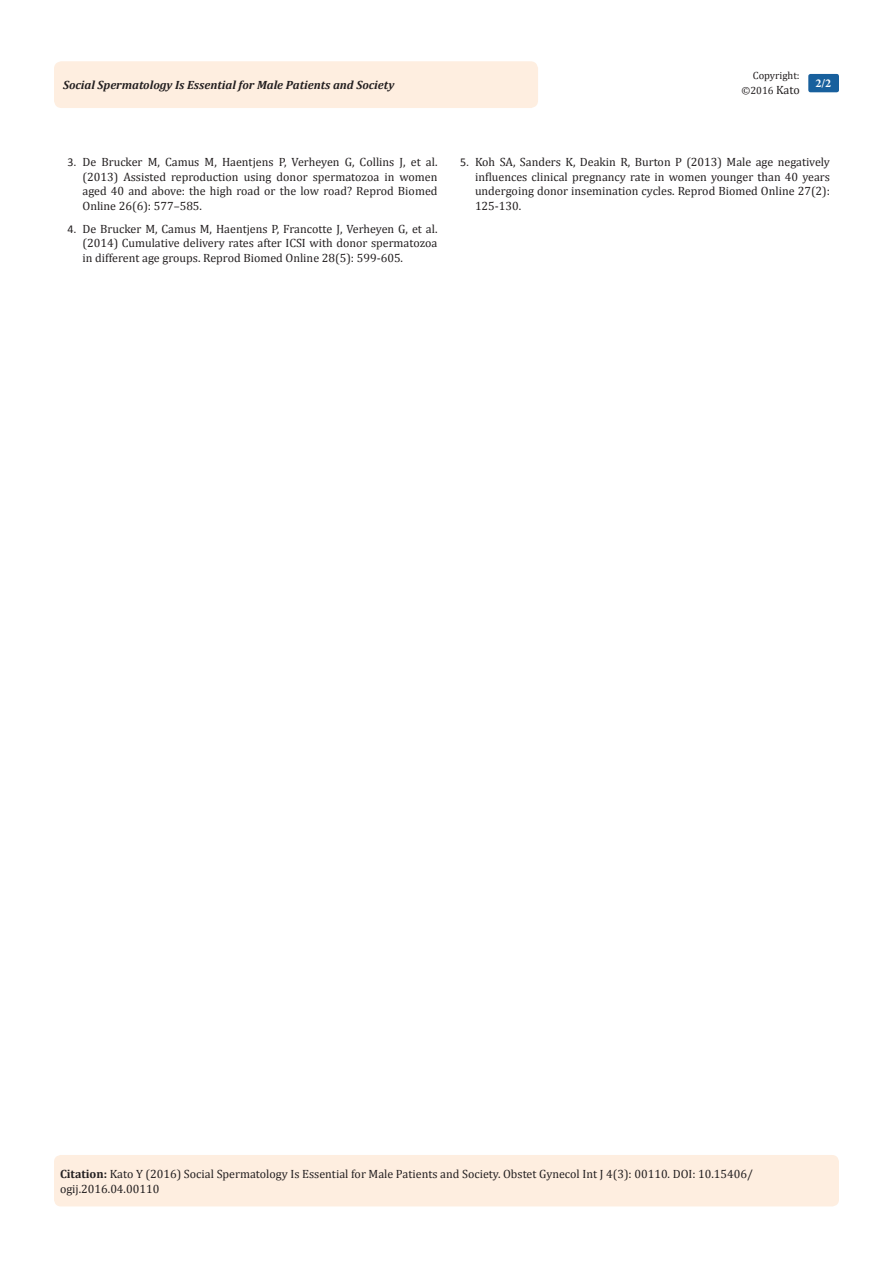
<style>
.page{position:relative;width:893px;height:1263px;background:#fff}
.page>*{position:absolute;margin:0;border:0;box-sizing:border-box;transform-origin:0 0}
.Citation{font:12px/14.4px "Cambria";color:#231f20;text-align:justify}
.t1{font:italic 700 12px "Cambria";color:#231f20}
.t2{font:700 12px "Minion Pro";color:#fff}
.t3{font:10.5px/14.4px "Cambria";color:#231f20;text-align:right}
.s1{font-size:12px}
.s2{font-family:"Calibri"}
.s3{font-weight:700}
</style>
<div class="page">
<div style="left:54px;top:61px;width:484px;height:47px;background:#feeee0;border-radius:8px"></div>
<div style="left:808px;top:74px;width:31px;height:18px;background:#18609d;border-radius:2px"></div>
<div style="left:54px;top:1155px;width:785px;height:51px;background:#feeee0;border-radius:7px"></div>
<p class="t3" style="left:741px;top:68px;width:60px">Copyright: ©2016 <span class="s1">Kato</span></p>
<p class="t1" style="left:63px;top:77px;width:333px">Social Spermatology Is Essential for Male Patients and Society</p>
<p class="t2" style="left:815px;top:75px;width:17px">2/2</p>
<p class="Citation" style="left:82px;top:155px;width:356px;text-indent:-15px"><span class="s2">3.</span> De Brucker M, Camus M, Haentjens P, Verheyen G, Collins J, et al. (2013) Assisted reproduction using donor spermatozoa in women aged 40 and above: the high road or the low road? Reprod Biomed Online 26(6): 577–585.</p>
<p class="Citation" style="left:82px;top:222px;width:356px;text-indent:-15px"><span class="s2">4.</span> De Brucker M, Camus M, Haentjens P, Francotte J, Verheyen G, et al. (2014) Cumulative delivery rates after ICSI with donor spermatozoa in different age groups. Reprod Biomed Online 28(5): 599-605.</p>
<p class="Citation" style="left:475px;top:155px;width:356px;text-indent:-15px"><span class="s2">5.</span> Koh SA, Sanders K, Deakin R, Burton P (2013) Male age negatively influences clinical pregnancy rate in women younger than 40 years undergoing donor insemination cycles. Reprod Biomed Online 27(2):<br>125-130.</p>
<p class="Citation" style="left:60px;top:1167px;width:695px"><span class="s3">Citation:</span> Kato Y (2016) Social Spermatology Is Essential for Male Patients and Society. Obstet Gynecol Int J 4(3): 00110. DOI: 10.15406/ ogij.2016.04.00110</p>
</div>
